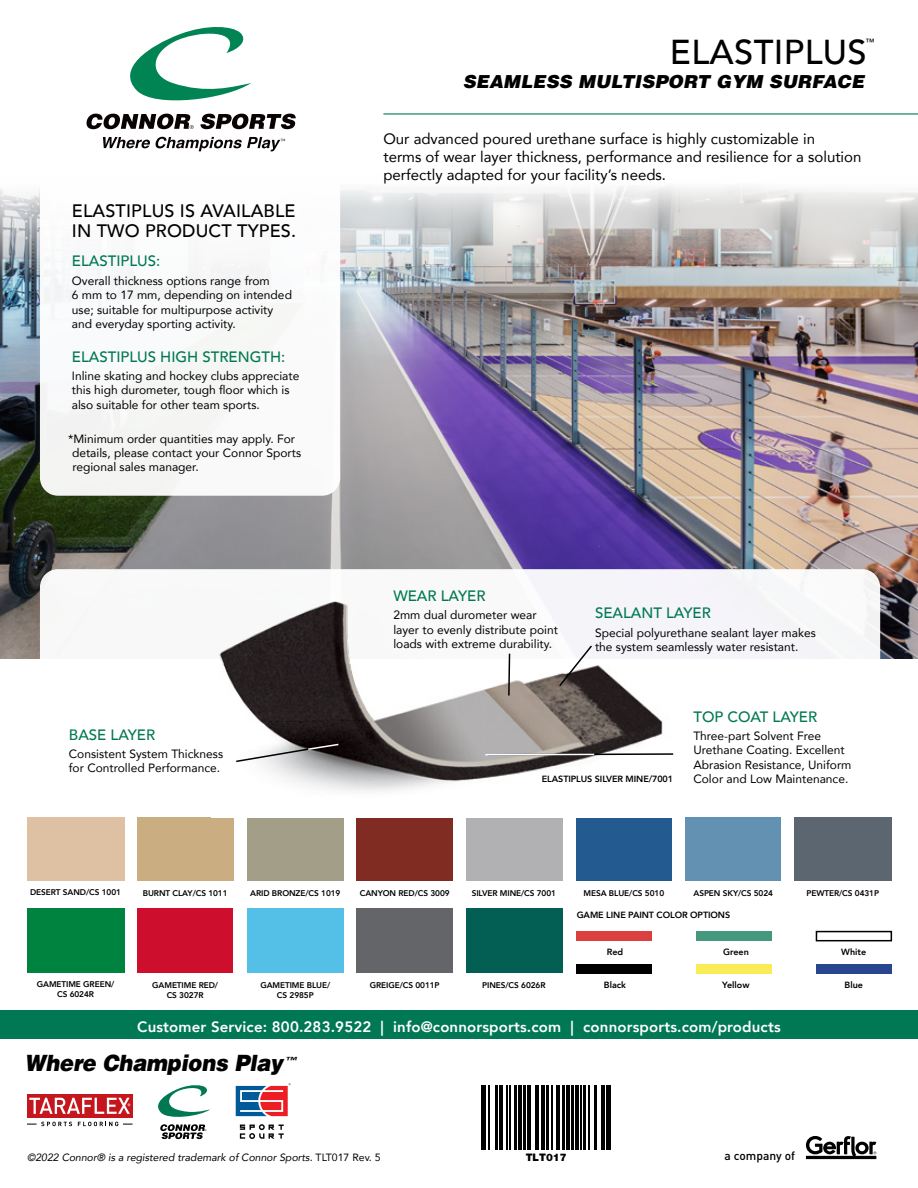
<style>
.page{position:relative;width:918px;height:1188px;background:#fff}
.page>*{position:absolute;margin:0;border:0;box-sizing:border-box;transform-origin:0 0}
.t1{font:500 34.5px "Avenir";letter-spacing:.01em;color:#000}
.t2{font:italic 900 22.5px "Helvetica";letter-spacing:-.005em;color:#000;scale:.93 1}
.t3{font:500 18px/20.5px "Avenir";letter-spacing:.01em;color:#000}
.t4{font:italic 900 18px "Helvetica";letter-spacing:.01em;color:#000}
.t5{font:15px/18px "Avenir";color:#000}
.t6{font:800 15px "Avenir";letter-spacing:.01em;color:#fff}
.t7{font:500 15px "Avenir";color:#007853}
.t8{font:12px/14.4px "Avenir";color:#000}
.t9{font:500 12px "DIN Pro";color:#000}
.t10{font:italic 10.5px "Avenir";color:#000}
.t11{font:900 10.35px "Helvetica Neue";color:#000}
.t12{font:800 9px "Avenir";letter-spacing:-.01em;color:#000}
.t13{font:500 9px "Avenir";color:#000}
.t14{font:italic 900 8.55px "Helvetica";color:#000;scale:1.43 1}
.t15{font:800 8.25px/9.9px "Avenir";letter-spacing:-.01em;color:#000;text-align:center}
.s1{font-style:normal}
</style>
<div class="page">
<img style="left:0;top:186px;width:918px;height:473px">
<div style="left:40px;top:569px;width:840px;height:156px;background:#fff;border-radius:18px"></div>
<div style="left:0;top:1011px;width:918px;height:28px;background:#007853"></div>
<svg style="left:158px;top:1085px;width:52px;height:54px"></svg>
<svg style="left:240px;top:1124px;width:44px;height:15px"></svg>
<svg style="left:236px;top:1083px;width:55px;height:33px"></svg>
<div style="left:27px;top:1094px;width:106px;height:23px;background:#c4161c"></div>
<svg style="left:29px;top:1098px;width:101px;height:16px"></svg>
<svg style="left:78px;top:1122px;width:55px;height:4px"></svg>
<svg style="left:27px;top:1122px;width:45px;height:4px"></svg>
<div style="left:40px;top:27px;width:300px;height:469px;background:#fff;border-radius:18px"></div>
<svg style="left:130px;top:27px;width:121px;height:74px"></svg>
<svg style="left:87px;top:114px;width:107px;height:15px"></svg>
<svg style="left:201px;top:114px;width:95px;height:15px"></svg>
<svg style="left:103px;top:137px;width:182px;height:14px"></svg>
<div style="left:27px;top:817px;width:97px;height:64px;background:#dec1a2"></div>
<div style="left:577px;top:817px;width:95px;height:63px;background:#235b90"></div>
<div style="left:137px;top:817px;width:96px;height:64px;background:#cbad82"></div>
<div style="left:685px;top:817px;width:96px;height:63px;background:#6391b2"></div>
<div style="left:356px;top:817px;width:97px;height:64px;background:#802c22"></div>
<div style="left:247px;top:817px;width:96px;height:64px;background:#a29e87"></div>
<div style="left:466px;top:817px;width:96px;height:64px;background:#b1b1b4"></div>
<div style="left:577px;top:932px;width:75px;height:9px;background:#dc403e"></div>
<div style="left:697px;top:932px;width:75px;height:9px;background:#43987e"></div>
<div style="left:816px;top:931px;width:76px;height:10px;border:2px solid #000"></div>
<div style="left:577px;top:964px;width:75px;height:9px;background:#000"></div>
<div style="left:697px;top:964px;width:75px;height:9px;background:#f9ec57"></div>
<div style="left:816px;top:964px;width:76px;height:9px;background:#27468d"></div>
<img style="left:212px;top:587px;width:461px;height:231px">
<svg style="left:507px;top:652px;width:4px;height:45px"></svg>
<svg style="left:558px;top:644px;width:36px;height:44px"></svg>
<svg style="left:486px;top:753px;width:188px;height:3px"></svg>
<svg style="left:235px;top:743px;width:105px;height:20px"></svg>
<hr style="left:485px;top:754px;width:109px;height:2px;background:#fff">
<hr style="left:383px;top:113px;width:535px;height:2px;background:#007853">
<div style="left:466px;top:908px;width:97px;height:65px;background:#035e53"></div>
<div style="left:27px;top:908px;width:97px;height:65px;background:#00833e"></div>
<div style="left:795px;top:817px;width:97px;height:63px;background:#5b6670"></div>
<div style="left:356px;top:908px;width:97px;height:65px;background:#636569"></div>
<div style="left:247px;top:908px;width:96px;height:65px;background:#54c0e8"></div>
<div style="left:137px;top:908px;width:96px;height:65px;background:#ce0e2d"></div>
<svg style="left:806px;top:1136px;width:71px;height:24px"></svg>
<svg style="left:483px;top:1085px;width:126px;height:65px"></svg>
<hr style="left:481px;top:1085px;width:2px;height:65px;background:#000">
<hr style="left:485px;top:1085px;width:1px;height:65px;background:#000">
<hr style="left:489px;top:1085px;width:1px;height:65px;background:#000">
<hr style="left:495px;top:1085px;width:3px;height:65px;background:#000">
<hr style="left:499px;top:1085px;width:4px;height:65px;background:#000">
<hr style="left:507px;top:1085px;width:1px;height:65px;background:#000">
<hr style="left:509px;top:1085px;width:2px;height:65px;background:#000">
<hr style="left:514px;top:1085px;width:3px;height:65px;background:#000">
<hr style="left:518px;top:1085px;width:4px;height:65px;background:#000">
<hr style="left:523px;top:1085px;width:3px;height:65px;background:#000">
<hr style="left:527px;top:1085px;width:4px;height:65px;background:#000">
<hr style="left:535px;top:1085px;width:1px;height:65px;background:#000">
<hr style="left:538px;top:1085px;width:1px;height:65px;background:#000">
<hr style="left:541px;top:1085px;width:4px;height:65px;background:#000">
<hr style="left:547px;top:1085px;width:2px;height:65px;background:#000">
<hr style="left:552px;top:1085px;width:1px;height:65px;background:#000">
<hr style="left:556px;top:1085px;width:4px;height:65px;background:#000">
<hr style="left:562px;top:1085px;width:3px;height:65px;background:#000">
<hr style="left:566px;top:1085px;width:4px;height:65px;background:#000">
<hr style="left:571px;top:1085px;width:3px;height:65px;background:#000">
<hr style="left:575px;top:1085px;width:4px;height:65px;background:#000">
<hr style="left:580px;top:1085px;width:1px;height:65px;background:#000">
<hr style="left:583px;top:1085px;width:2px;height:65px;background:#000">
<hr style="left:588px;top:1085px;width:1px;height:65px;background:#000">
<hr style="left:594px;top:1085px;width:3px;height:65px;background:#000">
<hr style="left:601px;top:1085px;width:4px;height:65px;background:#000">
<hr style="left:606px;top:1085px;width:1px;height:65px;background:#000">
<hr style="left:609px;top:1085px;width:2px;height:65px;background:#000">
<h1 class="t1" style="left:670px;top:22px;width:198px">ELASTIPLUS</h1>
<h3 class="t4" style="left:463px;top:69px;width:403px">SEAMLESS MULTISPORT GYM SURFACE</h3>
<p class="t13" style="left:866px;top:34px;width:10px">™</p>
<h3 class="t3" style="left:72px;top:199px;width:226px">ELASTIPLUS IS AVAILABLE<br>IN TWO PRODUCT TYPES.</h3>
<p class="t7" style="left:72px;top:248px;width:90px">ELASTIPLUS:</p>
<p class="t8" style="left:72px;top:273px;width:222px">Overall thickness options range from<br>6 mm to 17 mm, depending on intended use; suitable for multipurpose activity and everyday sporting activity.</p>
<p class="t7" style="left:72px;top:343px;width:215px">ELASTIPLUS HIGH STRENGTH:</p>
<p class="t8" style="left:72px;top:368px;width:229px">Inline skating and hockey clubs appreciate this high durometer, tough floor which is also suitable for other team sports.</p>
<p class="t8" style="left:72px;top:431px;width:231px;text-indent:-4px">*Minimum order quantities may apply. For details, please contact your Connor Sports regional sales manager.</p>
<p class="t7" style="left:69px;top:721px;width:88px">BASE LAYER</p>
<p class="t8" style="left:69px;top:746px;width:156px">Consistent System Thickness for Controlled Performance.</p>
<p class="t5" style="left:383px;top:129px;width:480px">Our advanced poured urethane surface is highly customizable in<br>terms of wear layer thickness, performance and resilience for a solution perfectly adapted for your facility’s needs.</p>
<p class="t7" style="left:393px;top:583px;width:94px">WEAR LAYER</p>
<p class="t8" style="left:393px;top:608px;width:166px">2mm dual durometer wear layer to evenly distribute point loads with extreme durability.</p>
<p class="t7" style="left:595px;top:600px;width:117px">SEALANT LAYER</p>
<p class="t8" style="left:595px;top:625px;width:222px">Special polyurethane sealant layer makes the system seamlessly water resistant.</p>
<p class="t12" style="left:542px;top:772px;width:133px">ELASTIPLUS SILVER MINE/7001</p>
<p class="t7" style="left:693px;top:703px;width:125px">TOP COAT LAYER</p>
<p class="t8" style="left:693px;top:728px;width:160px">Three-part Solvent Free<br>Urethane Coating. Excellent<br>Abrasion Resistance, Uniform<br>Color and Low Maintenance.</p>
<p class="t15" style="left:30px;top:888px;width:92px">DESERT SAND/CS 1001</p>
<p class="t15" style="left:250px;top:888px;width:92px">ARID BRONZE/CS 1019</p>
<p class="t15" style="left:584px;top:888px;width:82px">MESA BLUE/CS 5010</p>
<p class="t15" style="left:693px;top:888px;width:81px">ASPEN SKY/CS 5024</p>
<p class="t12" style="left:577px;top:908px;width:155px">GAME LINE PAINT COLOR OPTIONS</p>
<p class="t15" style="left:143px;top:888px;width:86px">BURNT CLAY/CS 1011</p>
<p class="t15" style="left:360px;top:888px;width:91px">CANYON RED/CS 3009</p>
<p class="t15" style="left:472px;top:888px;width:86px">SILVER MINE/CS 7001</p>
<p class="t15" style="left:807px;top:888px;width:74px">PEWTER/CS 0431P</p>
<p class="t15" style="left:37px;top:979px;width:79px">GAMETIME GREEN/<br>CS 6024R</p>
<p class="t15" style="left:260px;top:980px;width:71px">GAMETIME BLUE/<br>CS 2985P</p>
<p class="t15" style="left:152px;top:980px;width:67px">GAMETIME RED/</p>
<p class="t15" style="left:370px;top:980px;width:71px">GREIGE/CS 0011P</p>
<p class="t15" style="left:482px;top:980px;width:65px">PINES/CS 6026R</p>
<p class="t15" style="left:167px;top:990px;width:38px">CS 3027R</p>
<p class="t12" style="left:607px;top:945px;width:18px">Red</p>
<p class="t12" style="left:604px;top:978px;width:24px">Black</p>
<p class="t12" style="left:722px;top:978px;width:29px">Yellow</p>
<p class="t12" style="left:845px;top:978px;width:20px">Blue</p>
<p class="t12" style="left:723px;top:945px;width:27px">Green</p>
<p class="t12" style="left:841px;top:945px;width:27px">White</p>
<p class="t6" style="left:137px;top:1015px;width:645px">Customer Service: 800.283.9522 | info@connorsports.com | connorsports.com/products</p>
<h2 class="t2" style="left:25px;top:1048px;width:279px">Where Champions Play</h2>
<p class="t14" style="left:285px;top:1055px;width:10px">™</p>
<p class="t10" style="left:27px;top:1150px;width:355px">©2022 Connor® is a registered trademark of Connor Sports. <span class="s1">TLT017 Rev. 5</span></p>
<p class="t11" style="left:526px;top:1151px;width:42px">TLT017</p>
<p class="t9" style="left:725px;top:1145px;width:72px">a company of</p>
</div>
